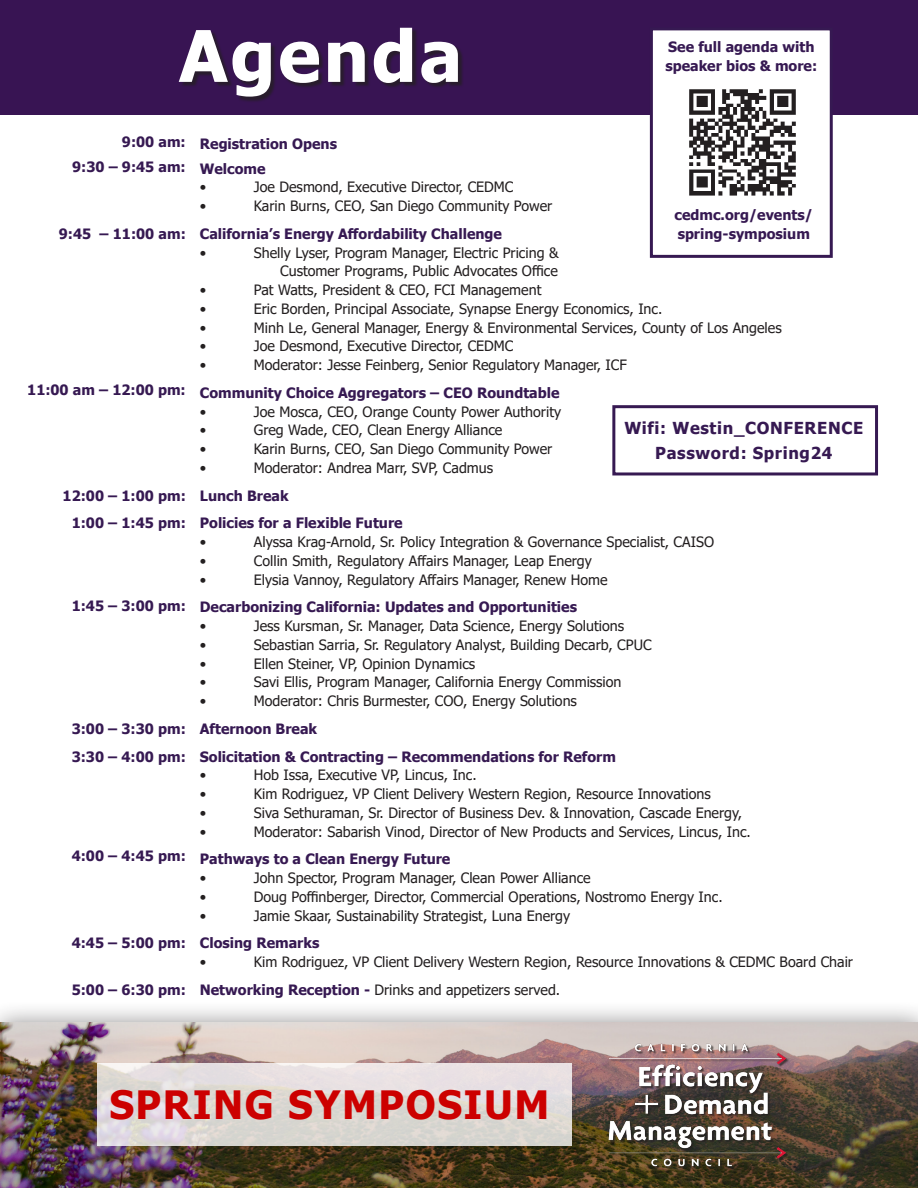
<style>
.page{position:relative;width:918px;height:1188px;background:#fff}
.page>*{position:absolute;margin:0;border:0;box-sizing:border-box;transform-origin:0 0}
.t1{font:700 71.25px "Tahoma";letter-spacing:.04em;color:#fff}
.t2{font:700 39px "Tahoma";letter-spacing:.04em;color:#c00}
.t3{font:700 16.5px "Tahoma";letter-spacing:.04em;color:#361952}
.t4{font:14.25px/18.8px "Tahoma";color:#231f20;text-align:right}
.t5{font:700 14.25px/18.8px "Tahoma";color:#361952}
.s1{font-weight:700;color:#361952}
</style>
<div class="page">
<div style="left:0;top:0;width:918px;height:114px;background:#381453"></div>
<div style="left:0;top:1000px;width:918px;height:188px;background:#231f20;opacity:.5"></div>
<img style="left:0;top:1023px;width:918px;height:165px">
<div style="left:180px;top:29px;width:284px;height:74px;background:#231f20;opacity:.75"></div>
<img style="left:601px;top:1039px;width:194px;height:131px">
<div style="left:650px;top:27px;width:183px;height:231px;background:#fff;border:3px solid #361952"></div>
<img style="left:689px;top:89px;width:107px;height:107px">
<svg style="left:98px;top:1063px;width:474px;height:82px;background:#dfdad8"></svg>
<div style="left:612px;top:405px;width:266px;height:70px;background:#fff;border:3px solid #361952"></div>
<p class="t1" style="left:179px;top:6px;width:285px">Agenda</p>
<p class="t5" style="left:665px;top:38px;width:153px">See full agenda with speaker bios &amp; more:</p>
<p class="t5" style="left:122px;top:133px;width:65px">9:00 am:</p>
<p class="t5" style="left:72px;top:158px;width:115px">9:30 – 9:45 am:</p>
<p class="t5" style="left:59px;top:225px;width:128px">9:45 – 11:00 am:</p>
<p class="t5" style="left:27px;top:381px;width:160px">11:00 am – 12:00 pm:</p>
<p class="t5" style="left:63px;top:487px;width:125px">12:00 – 1:00 pm:</p>
<p class="t5" style="left:72px;top:514px;width:116px">1:00 – 1:45 pm:</p>
<p class="t5" style="left:72px;top:597px;width:116px">1:45 – 3:00 pm:</p>
<p class="t5" style="left:72px;top:720px;width:116px">3:00 – 3:30 pm:</p>
<p class="t5" style="left:72px;top:748px;width:116px">3:30 – 4:00 pm:</p>
<p class="t5" style="left:72px;top:847px;width:116px">4:00 – 4:45 pm:</p>
<p class="t5" style="left:72px;top:934px;width:116px">4:45 – 5:00 pm:</p>
<p class="t5" style="left:72px;top:981px;width:116px">5:00 – 6:30 pm:</p>
<p class="t5" style="left:200px;top:135px;width:139px">Registration Opens</p>
<p class="t5" style="left:200px;top:160px;width:67px">Welcome</p>
<p class="t4" style="left:200px;top:179px;width:8px">•</p>
<p class="t4" style="left:254px;top:179px;width:261px">Joe Desmond, Executive Director, CEDMC</p>
<p class="t4" style="left:200px;top:197px;width:8px">•</p>
<p class="t4" style="left:254px;top:197px;width:300px">Karin Burns, CEO, San Diego Community Power</p>
<p class="t5" style="left:200px;top:225px;width:304px">California’s Energy Affordability Challenge</p>
<p class="t4" style="left:200px;top:244px;width:8px">•</p>
<p class="t4" style="left:254px;top:244px;width:306px">Shelly Lyser, Program Manager, Electric Pricing &amp;<br>Customer Programs, Public Advocates Office</p>
<p class="t4" style="left:200px;top:281px;width:8px">•</p>
<p class="t4" style="left:254px;top:281px;width:289px">Pat Watts, President &amp; CEO, FCI Management</p>
<p class="t4" style="left:200px;top:300px;width:8px">•</p>
<p class="t4" style="left:254px;top:300px;width:410px">Eric Borden, Principal Associate, Synapse Energy Economics, Inc.</p>
<p class="t4" style="left:200px;top:319px;width:8px">•</p>
<p class="t4" style="left:254px;top:319px;width:529px">Minh Le, General Manager, Energy &amp; Environmental Services, County of Los Angeles</p>
<p class="t4" style="left:200px;top:338px;width:8px">•</p>
<p class="t4" style="left:254px;top:338px;width:261px">Joe Desmond, Executive Director, CEDMC</p>
<p class="t4" style="left:200px;top:356px;width:8px">•</p>
<p class="t4" style="left:254px;top:356px;width:374px">Moderator: Jesse Feinberg, Senior Regulatory Manager, ICF</p>
<p class="t5" style="left:200px;top:384px;width:361px">Community Choice Aggregators – CEO Roundtable</p>
<p class="t4" style="left:200px;top:403px;width:8px">•</p>
<p class="t4" style="left:254px;top:403px;width:309px">Joe Mosca, CEO, Orange County Power Authority</p>
<p class="t4" style="left:200px;top:422px;width:8px">•</p>
<p class="t4" style="left:254px;top:422px;width:250px">Greg Wade, CEO, Clean Energy Alliance</p>
<p class="t4" style="left:200px;top:440px;width:8px">•</p>
<p class="t4" style="left:254px;top:440px;width:300px">Karin Burns, CEO, San Diego Community Power</p>
<p class="t4" style="left:200px;top:459px;width:8px">•</p>
<p class="t4" style="left:254px;top:459px;width:241px">Moderator: Andrea Marr, SVP, Cadmus</p>
<p class="t5" style="left:200px;top:487px;width:90px">Lunch Break</p>
<p class="t5" style="left:200px;top:514px;width:204px">Policies for a Flexible Future</p>
<p class="t4" style="left:200px;top:533px;width:8px">•</p>
<p class="t4" style="left:254px;top:533px;width:462px">Alyssa Krag-Arnold, Sr. Policy Integration &amp; Governance Specialist, CAISO</p>
<p class="t4" style="left:200px;top:552px;width:8px">•</p>
<p class="t4" style="left:254px;top:552px;width:340px">Collin Smith, Regulatory Affairs Manager, Leap Energy</p>
<p class="t4" style="left:200px;top:571px;width:8px">•</p>
<p class="t4" style="left:254px;top:571px;width:355px">Elysia Vannoy, Regulatory Affairs Manager, Renew Home</p>
<p class="t5" style="left:200px;top:598px;width:379px">Decarbonizing California: Updates and Opportunities</p>
<p class="t4" style="left:200px;top:617px;width:8px">•</p>
<p class="t4" style="left:254px;top:617px;width:372px">Jess Kursman, Sr. Manager, Data Science, Energy Solutions</p>
<p class="t4" style="left:200px;top:636px;width:8px">•</p>
<p class="t4" style="left:254px;top:636px;width:399px">Sebastian Sarria, Sr. Regulatory Analyst, Building Decarb, CPUC</p>
<p class="t4" style="left:200px;top:655px;width:8px">•</p>
<p class="t4" style="left:254px;top:655px;width:223px">Ellen Steiner, VP, Opinion Dynamics</p>
<p class="t4" style="left:200px;top:674px;width:8px">•</p>
<p class="t4" style="left:254px;top:674px;width:369px">Savi Ellis, Program Manager, California Energy Commission</p>
<p class="t4" style="left:200px;top:692px;width:8px">•</p>
<p class="t4" style="left:254px;top:692px;width:325px">Moderator: Chris Burmester, COO, Energy Solutions</p>
<p class="t5" style="left:200px;top:720px;width:119px">Afternoon Break</p>
<p class="t5" style="left:200px;top:748px;width:418px">Solicitation &amp; Contracting – Recommendations for Reform</p>
<p class="t4" style="left:200px;top:767px;width:8px">•</p>
<p class="t4" style="left:254px;top:767px;width:224px">Hob Issa, Executive VP, Lincus, Inc.</p>
<p class="t4" style="left:200px;top:785px;width:8px">•</p>
<p class="t4" style="left:254px;top:785px;width:459px">Kim Rodriguez, VP Client Delivery Western Region, Resource Innovations</p>
<p class="t4" style="left:200px;top:804px;width:8px">•</p>
<p class="t4" style="left:254px;top:804px;width:490px">Siva Sethuraman, Sr. Director of Business Dev. &amp; Innovation, Cascade Energy,</p>
<p class="t4" style="left:200px;top:823px;width:8px">•</p>
<p class="t4" style="left:254px;top:823px;width:499px">Moderator: Sabarish Vinod, Director of New Products and Services, Lincus, Inc.</p>
<p class="t5" style="left:200px;top:850px;width:252px">Pathways to a Clean Energy Future</p>
<p class="t4" style="left:200px;top:869px;width:8px">•</p>
<p class="t4" style="left:254px;top:869px;width:338px">John Spector, Program Manager, Clean Power Alliance</p>
<p class="t4" style="left:200px;top:888px;width:8px">•</p>
<p class="t4" style="left:254px;top:888px;width:470px">Doug Poffinberger, Director, Commercial Operations, Nostromo Energy Inc.</p>
<p class="t4" style="left:200px;top:907px;width:8px">•</p>
<p class="t4" style="left:254px;top:907px;width:318px">Jamie Skaar, Sustainability Strategist, Luna Energy</p>
<p class="t5" style="left:200px;top:934px;width:121px">Closing Remarks</p>
<p class="t4" style="left:200px;top:953px;width:8px">•</p>
<p class="t4" style="left:254px;top:953px;width:601px">Kim Rodriguez, VP Client Delivery Western Region, Resource Innovations &amp; CEDMC Board Chair</p>
<p class="t4" style="left:200px;top:981px;width:362px"><span class="s1">Networking Reception -</span> Drinks and appetizers served.</p>
<p class="t5" style="left:675px;top:206px;width:140px">cedmc.org/events/</p>
<p class="t5" style="left:678px;top:225px;width:134px">spring-symposium</p>
<p class="t3" style="left:624px;top:416px;width:240px">Wifi: Westin_CONFERENCE</p>
<p class="t3" style="left:655px;top:442px;width:179px">Password: Spring24</p>
<p class="t2" style="left:109px;top:1078px;width:441px">SPRING SYMPOSIUM</p>
</div>
